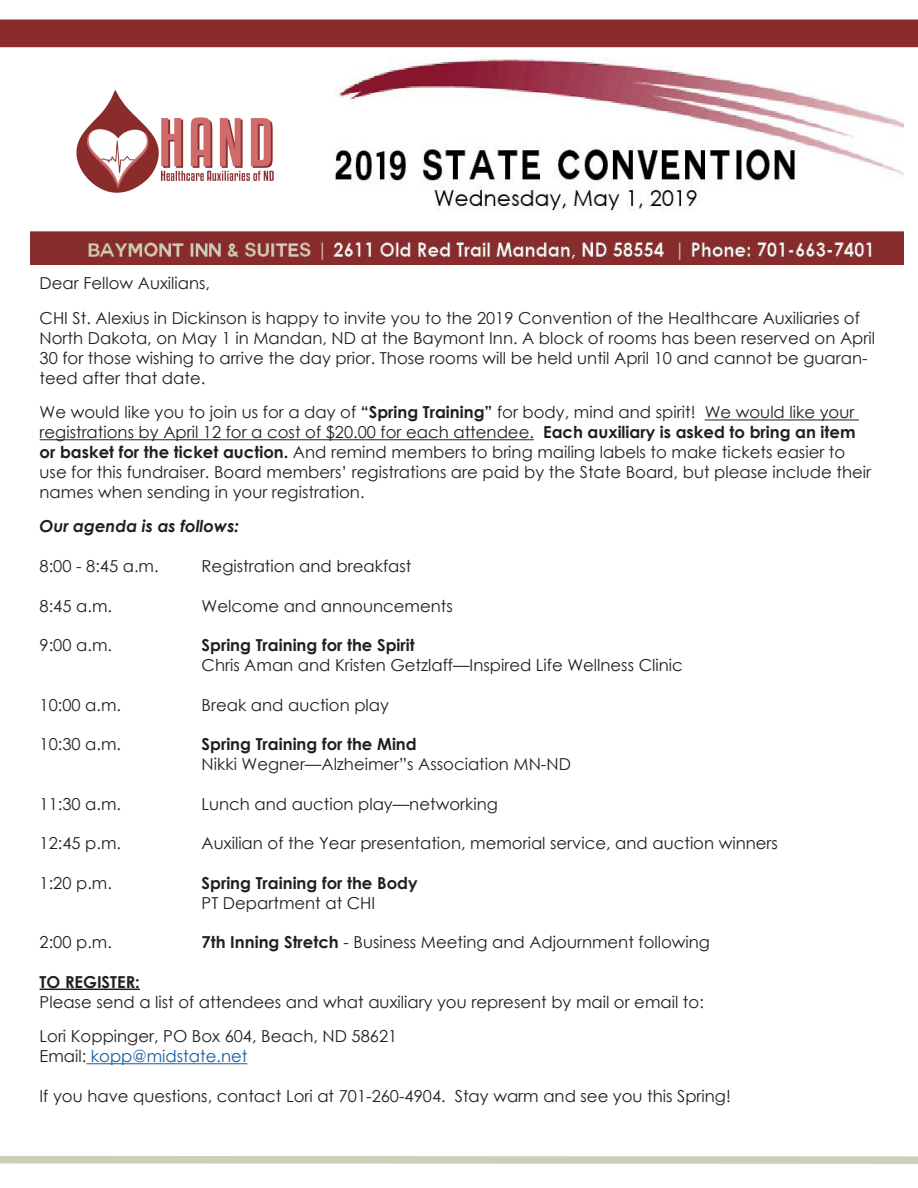
<style>
.page{position:relative;width:918px;height:1188px;background:#fff}
.page>*{position:absolute;margin:0;border:0;box-sizing:border-box;transform-origin:0 0}
.t1{font:16.5px/19.8px "Century Gothic";color:#231f20}
.t2{font:700 16.5px "Century Gothic";color:#231f20}
.t3{font:16.5px "Century Gothic";color:#175d9e}
.t4{font:italic 700 16.5px "Century Gothic";color:#231f20}
.s1{font-weight:700}
.s2{color:#231f20}
</style>
<div class="page">
<div style="left:0;top:20px;width:918px;height:27px;background:#8a2c2c"></div>
<svg style="left:0;top:1156px;width:918px;height:8px"></svg>
<hr style="left:705px;top:419px;width:154px;height:1px;background:#231f20">
<hr style="left:40px;top:439px;width:494px;height:1px;background:#231f20">
<hr style="left:40px;top:989px;width:100px;height:1px;background:#231f20">
<hr style="left:86px;top:1063px;width:161px;height:1px;background:#175d9e">
<img style="left:31px;top:59px;width:872px;height:205px">
<div style="left:28px;top:64px;width:283px;height:155px;background:#fff"></div>
<img style="left:76px;top:90px;width:198px;height:103px">
<p class="t1" style="left:40px;top:273px;width:172px">Dear Fellow Auxilians,</p>
<p class="t1" style="left:40px;top:308px;width:837px">CHI St. Alexius in Dickinson is happy to invite you to the 2019 Convention of the Healthcare Auxiliaries of North Dakota, on May 1 in Mandan, ND at the Baymont Inn. A block of rooms has been reserved on April 30 for those wishing to arrive the day prior. Those rooms will be held until April 10 and cannot be guaran&shy;teed after that date.</p>
<p class="t1" style="left:40px;top:402px;width:833px">We would like you to join us for a day of <span class="s1">“Spring Training”</span> for body, mind and spirit! We would like your registrations by April 12 for a cost of $20.00 for each attendee. <span class="s1">Each auxiliary is asked to bring an item or basket for the ticket auction.</span> And remind members to bring mailing labels to make tickets easier to use for this fundraiser. Board members’ registrations are paid by the State Board, but please include their names when sending in your registration.</p>
<p class="t4" style="left:40px;top:514px;width:201px">Our agenda is as follows:</p>
<p class="t1" style="left:40px;top:556px;width:121px">8:00 - 8:45 a.m.</p>
<p class="t1" style="left:202px;top:556px;width:211px">Registration and breakfast</p>
<p class="t1" style="left:40px;top:595px;width:74px">8:45 a.m.</p>
<p class="t1" style="left:202px;top:595px;width:253px">Welcome and announcements</p>
<p class="t1" style="left:40px;top:635px;width:74px">9:00 a.m.</p>
<p class="t2" style="left:202px;top:633px;width:215px">Spring Training for the Spirit</p>
<p class="t1" style="left:202px;top:655px;width:483px">Chris Aman and Kristen Getzlaff—Inspired Life Wellness Clinic</p>
<p class="t1" style="left:40px;top:694px;width:83px">10:00 a.m.</p>
<p class="t1" style="left:202px;top:694px;width:189px">Break and auction play</p>
<p class="t1" style="left:40px;top:734px;width:83px">10:30 a.m.</p>
<p class="t2" style="left:202px;top:732px;width:217px">Spring Training for the Mind</p>
<p class="t1" style="left:202px;top:754px;width:371px">Nikki Wegner—Alzheimer”s Association MN-ND</p>
<p class="t1" style="left:40px;top:793px;width:83px">11:30 a.m.</p>
<p class="t1" style="left:202px;top:793px;width:298px">Lunch and auction play—networking</p>
<p class="t1" style="left:40px;top:833px;width:83px">12:45 p.m.</p>
<p class="t1" style="left:202px;top:833px;width:578px">Auxilian of the Year presentation, memorial service, and auction winners</p>
<p class="t1" style="left:40px;top:873px;width:74px">1:20 p.m.</p>
<p class="t2" style="left:202px;top:870px;width:218px">Spring Training for the Body</p>
<p class="t1" style="left:202px;top:892px;width:175px">PT Department at CHI</p>
<p class="t1" style="left:40px;top:932px;width:74px">2:00 p.m.</p>
<p class="t1" style="left:202px;top:932px;width:510px"><span class="s1">7th Inning Stretch</span> - Business Meeting and Adjournment following</p>
<p class="t2" style="left:40px;top:969px;width:102px">TO REGISTER:</p>
<p class="t1" style="left:40px;top:991px;width:666px">Please send a list of attendees and what auxiliary you represent by mail or email to:</p>
<p class="t1" style="left:40px;top:1026px;width:359px">Lori Koppinger, PO Box 604, Beach, ND 58621</p>
<p class="t3" style="left:40px;top:1045px;width:209px"><span class="s2">Email:</span> kopp@midstate.net</p>
<p class="t1" style="left:40px;top:1086px;width:693px">If you have questions, contact Lori at 701-260-4904. Stay warm and see you this Spring!</p>
</div>
